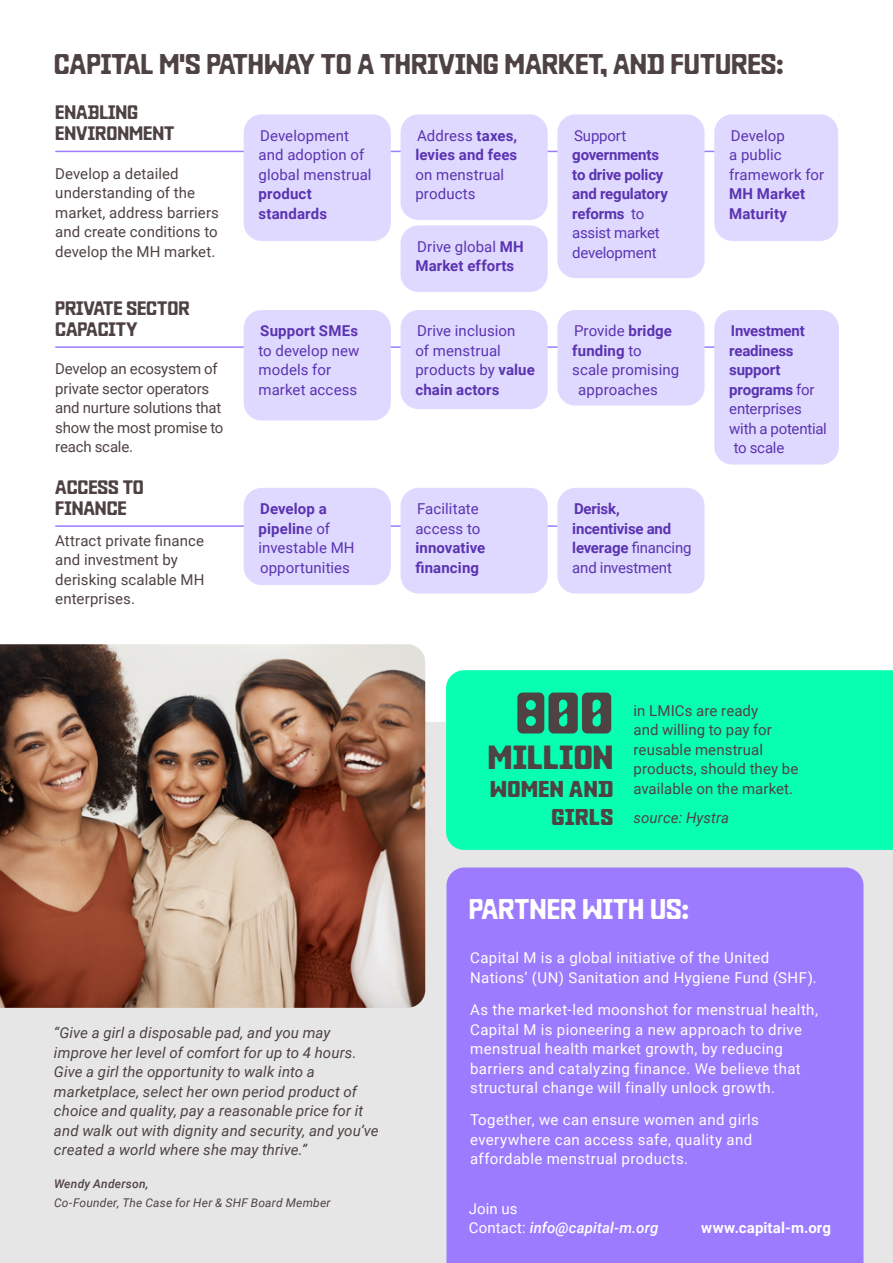
<style>
.page{position:relative;width:893px;height:1263px;background:#fff}
.page>*{position:absolute;margin:0;border:0;box-sizing:border-box;transform-origin:0 0}
.t1{font:900 58.5px "Baste B";color:#4e4242}
.t2{font:900 33.45px "Baste B";letter-spacing:.015em;color:#4e4242}
.t3{font:500 28.5px "Baste B";color:#4e4242}
.t4{font:500 28.5px "Baste B";color:#fff}
.t5{font:900 22.95px/27.9px "Baste B";letter-spacing:.03em;color:#4e4242;text-align:right}
.t6{font:500 19.5px/21px "Baste B";color:#4e4242}
.t7{font:15px/19.5px "Roboto";letter-spacing:.025em;color:#fff}
.t8{font:15px/19.5px "Roboto";letter-spacing:.005em;color:#5b33b1}
.t9{font:italic 15px/19.5px "Roboto";letter-spacing:.01em;color:#4e4242}
.t10{font:700 15px/19.5px "Roboto";letter-spacing:-.005em;color:#5b33b1}
.t11{font:15px/19.5px "Roboto";letter-spacing:.005em;color:#4e4242}
.t12{font:15px/19.5px "Roboto";letter-spacing:-.015em;color:#4e4242}
.t13{font:italic 500 15px/19.5px "Roboto";letter-spacing:.01em;color:#fff}
.t14{font:700 15px "Roboto";letter-spacing:.01em;color:#fff}
.t15{font:15px "Roboto";letter-spacing:-.015em;color:#5b33b1}
.t16{font:700 15px "Roboto";letter-spacing:.015em;color:#5b33b1}
.t17{font:italic 12px "Roboto";letter-spacing:.02em;color:#4e4242}
.t18{font:italic 500 12px "Roboto";letter-spacing:.02em;color:#4e4242}
.s1{font-weight:400}
.s2{font-weight:700}
.s3{font-weight:400;font-style:normal}
</style>
<div class="page">
<div style="left:0;top:722px;width:893px;height:541px;background:#e6e6e6"></div>
<img style="left:0;top:644px;width:425px;height:364px">
<hr style="left:55px;top:151px;width:783px;height:1px;background:#9c7bff">
<div style="left:244px;top:114px;width:147px;height:127px;background:#dfd9ff;border-radius:18px"></div>
<div style="left:400px;top:114px;width:148px;height:106px;background:#dfd9ff;border-radius:18px"></div>
<div style="left:557px;top:114px;width:147px;height:164px;background:#dfd9ff;border-radius:18px"></div>
<div style="left:714px;top:114px;width:124px;height:127px;background:#dfd9ff;border-radius:18px"></div>
<div style="left:400px;top:225px;width:148px;height:67px;background:#dfd9ff;border-radius:18px"></div>
<hr style="left:55px;top:525px;width:627px;height:2px;background:#9c7bff">
<div style="left:244px;top:488px;width:147px;height:97px;background:#dfd9ff;border-radius:18px"></div>
<div style="left:400px;top:488px;width:148px;height:105px;background:#dfd9ff;border-radius:18px"></div>
<div style="left:557px;top:488px;width:147px;height:105px;background:#dfd9ff;border-radius:18px"></div>
<div style="left:446px;top:867px;width:417px;height:396px;background:#9c7bff"></div>
<hr style="left:55px;top:346px;width:722px;height:2px;background:#9c7bff">
<div style="left:244px;top:310px;width:147px;height:110px;background:#dfd9ff;border-radius:18px"></div>
<div style="left:400px;top:310px;width:148px;height:99px;background:#dfd9ff;border-radius:18px"></div>
<div style="left:557px;top:310px;width:147px;height:96px;background:#dfd9ff;border-radius:18px"></div>
<div style="left:714px;top:310px;width:125px;height:155px;background:#dfd9ff;border-radius:18px"></div>
<div style="left:446px;top:670px;width:447px;height:180px;background:#08ffb2"></div>
<h3 class="t3" style="left:54px;top:48px;width:732px">CAPITAL M'S PATHWAY TO A THRIVING MARKET, AND FUTURES:</h3>
<h3 class="t6" style="left:55px;top:102px;width:121px">ENABLING<br>ENVIRONMENT</h3>
<p class="t11" style="left:55px;top:163px;width:165px">Develop a detailed understanding of the market, address barriers and create conditions to develop the MH market.</p>
<h3 class="t6" style="left:55px;top:298px;width:136px">PRIVATE SECTOR<br>CAPACITY</h3>
<p class="t12" style="left:55px;top:359px;width:170px">Develop an ecosystem of private sector operators and nurture solutions that show the most promise to reach scale.</p>
<h3 class="t6" style="left:55px;top:477px;width:90px">ACCESS TO<br>FINANCE</h3>
<p class="t11" style="left:55px;top:530px;width:151px">Attract private finance and investment by derisking scalable MH enterprises.</p>
<p class="t8" style="left:259px;top:125px;width:114px">Development and adoption of global menstrual</p>
<p class="t10" style="left:259px;top:184px;width:70px">product standards</p>
<p class="t16" style="left:260px;top:321px;width:99px">Support SMEs</p>
<p class="t8" style="left:259px;top:340px;width:102px">to develop new models for market access</p>
<p class="t10" style="left:415px;top:125px;width:103px"><span class="s1">Address</span> taxes, levies and fees</p>
<p class="t8" style="left:415px;top:164px;width:90px">on menstrual products</p>
<p class="t10" style="left:415px;top:236px;width:110px"><span class="s1">Drive global</span> MH<br>Market efforts</p>
<p class="t8" style="left:574px;top:125px;width:54px">Support</p>
<p class="t10" style="left:572px;top:145px;width:97px">governments to drive policy and regulatory reforms <span class="s1">to assist market development</span></p>
<p class="t8" style="left:415px;top:321px;width:121px">Drive inclusion<br>of menstrual products by <span class="s2">value chain actors</span></p>
<p class="t8" style="left:574px;top:321px;width:100px">Provide <span class="s2">bridge</span></p>
<p class="t10" style="left:572px;top:340px;width:71px">funding <span class="s1">to</span></p>
<p class="t8" style="left:572px;top:360px;width:108px">scale promising</p>
<p class="t8" style="left:578px;top:379px;width:81px">approaches</p>
<p class="t8" style="left:259px;top:499px;width:98px"><span class="s2">Develop a pipelin</span>e of investable MH opportunities</p>
<p class="t8" style="left:415px;top:499px;width:66px">Facilitate access to</p>
<p class="t10" style="left:415px;top:538px;width:71px">innovative financing</p>
<p class="t10" style="left:572px;top:499px;width:121px">Derisk, incentivise and leverage <span class="s1">financing and investment</span></p>
<p class="t8" style="left:729px;top:125px;width:97px">Develop<br>a public framework for</p>
<p class="t10" style="left:729px;top:184px;width:77px">MH Market<br>Maturity</p>
<p class="t10" style="left:731px;top:321px;width:75px">Investment</p>
<p class="t10" style="left:729px;top:340px;width:66px">readiness</p>
<p class="t10" style="left:729px;top:360px;width:53px">support</p>
<p class="t10" style="left:729px;top:379px;width:87px">programs <span class="s1">for</span></p>
<p class="t8" style="left:729px;top:399px;width:74px">enterprises</p>
<p class="t15" style="left:729px;top:418px;width:99px">with a potential</p>
<p class="t8" style="left:734px;top:438px;width:52px">to scale</p>
<h1 class="t1" style="left:515px;top:680px;width:99px">800</h1>
<h2 class="t2" style="left:488px;top:738px;width:127px">MILLION</h2>
<h3 class="t5" style="left:490px;top:776px;width:124px">WOMEN AND<br>GIRLS</h3>
<p class="t11" style="left:633px;top:700px;width:166px">in LMICs are ready<br>and willing to pay for reusable menstrual products, should they be available on the market.</p>
<p class="t9" style="left:633px;top:807px;width:97px">source: Hystra</p>
<h3 class="t4" style="left:469px;top:893px;width:222px">PARTNER WITH US:</h3>
<p class="t9" style="left:54px;top:1023px;width:326px">“Give a girl a disposable pad, and you may improve her level of comfort for up to 4 hours.<br>Give a girl the opportunity to walk into a marketplace, select her own period product of choice and quality, pay a reasonable price for it and walk out with dignity and security, and you’ve created a world where she may thrive.”</p>
<p class="t18" style="left:54px;top:1175px;width:96px">Wendy Anderson,</p>
<p class="t17" style="left:54px;top:1194px;width:278px">Co-Founder, The Case for Her &amp; SHF Board Member</p>
<p class="t7" style="left:470px;top:948px;width:348px">Capital M is a global initiative of the United<br>Nations’ (UN) Sanitation and Hygiene Fund (SHF).</p>
<p class="t7" style="left:470px;top:999px;width:349px">As the market-led moonshot for menstrual health, Capital M is pioneering a new approach to drive menstrual health market growth, by reducing barriers and catalyzing finance. We believe that structural change will finally unlock growth.</p>
<p class="t7" style="left:470px;top:1110px;width:290px">Together, we can ensure women and girls everywhere can access safe, quality and affordable menstrual products.</p>
<p class="t13" style="left:469px;top:1198px;width:191px"><span class="s3">Join us<br>Contact:</span> info@capital-m.org</p>
<p class="t14" style="left:701px;top:1217px;width:131px">www.capital-m.org</p>
</div>
